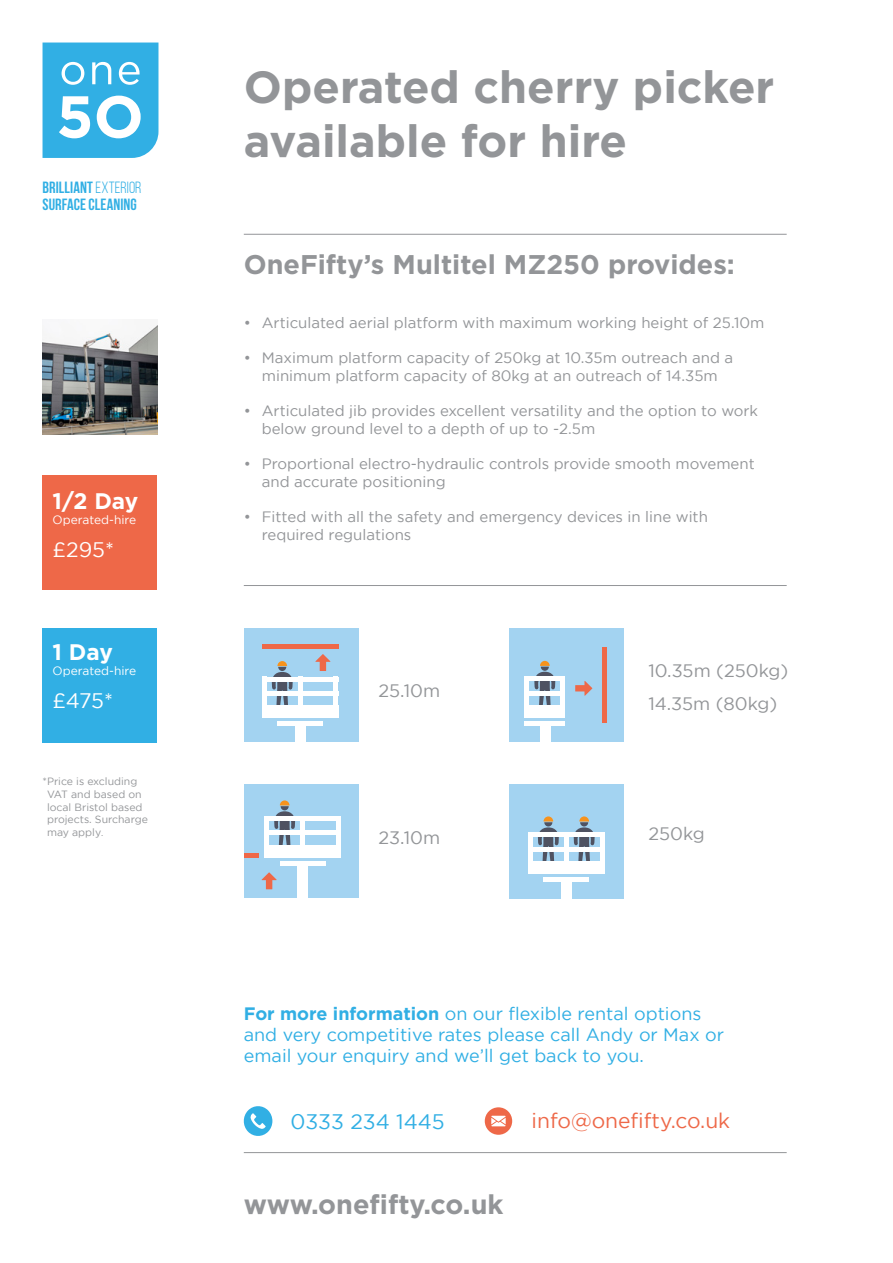
<style>
.page{position:relative;width:893px;height:1263px;background:#fff}
.page>*{position:absolute;margin:0;border:0;box-sizing:border-box;transform-origin:0 0}
.t1{font:700 45px "Gotham";color:#939598}
.t2{font:700 27px "Gotham";color:#939598}
.t3{font:700 22.5px "Gotham";letter-spacing:-.01em;color:#fff}
.t4{font:21px "Gotham";color:#ee6848}
.t5{font:21px "Gotham";color:#31afe4}
.t6{font:21px "Gotham";letter-spacing:-.015em;color:#fff}
.t7{font:18px/21px "Gotham";color:#31afe4}
.t8{font:18px "Gotham";color:#939598}
.t9{font:700 16.2px "Bebas Neue";letter-spacing:.005em;color:#31afe4}
.t10{font:15px/18px "Gotham";color:#939598}
.t11{font:12px "Gotham";color:#fff}
.t12{font:10.5px/12.6px "Gotham";color:#939598}
.s1{font-weight:400}
.s2{font-size:9px}
.s3{font-weight:700}
</style>
<div class="page">
<hr style="left:244px;top:234px;width:543px;height:1px;background:#939598">
<hr style="left:244px;top:585px;width:543px;height:1px;background:#939598">
<svg style="left:43px;top:43px;width:115px;height:115px"></svg>
<div style="left:244px;top:628px;width:115px;height:114px;background:#a3d3f1"></div>
<svg style="left:270px;top:661px;width:24px;height:45px"></svg>
<div style="left:262px;top:706px;width:76px;height:12px;background:#fff"></div>
<div style="left:262px;top:691px;width:76px;height:5px;background:#fff"></div>
<hr style="left:262px;top:677px;width:76px;height:4px;background:#fff">
<div style="left:262px;top:644px;width:76px;height:5px;background:#ee6848"></div>
<div style="left:262px;top:677px;width:5px;height:40px;background:#fff"></div>
<hr style="left:334px;top:677px;width:4px;height:40px;background:#fff">
<div style="left:298px;top:677px;width:5px;height:40px;background:#fff"></div>
<div style="left:277px;top:721px;width:46px;height:5px;background:#fff"></div>
<svg style="left:315px;top:654px;width:15px;height:17px"></svg>
<div style="left:295px;top:724px;width:11px;height:19px;background:#fff"></div>
<div style="left:244px;top:784px;width:115px;height:114px;background:#a3d3f1"></div>
<svg style="left:274px;top:800px;width:22px;height:45px"></svg>
<div style="left:264px;top:845px;width:77px;height:13px;background:#fff"></div>
<div style="left:264px;top:830px;width:77px;height:5px;background:#fff"></div>
<div style="left:264px;top:816px;width:77px;height:5px;background:#fff"></div>
<div style="left:264px;top:816px;width:5px;height:40px;background:#fff"></div>
<div style="left:336px;top:816px;width:5px;height:40px;background:#fff"></div>
<div style="left:300px;top:816px;width:5px;height:40px;background:#fff"></div>
<hr style="left:280px;top:861px;width:45px;height:4px;background:#fff">
<svg style="left:262px;top:872px;width:15px;height:17px"></svg>
<div style="left:297px;top:863px;width:11px;height:36px;background:#fff"></div>
<div style="left:509px;top:784px;width:115px;height:115px;background:#a3d3f1"></div>
<svg style="left:538px;top:816px;width:21px;height:45px"></svg>
<svg style="left:573px;top:816px;width:22px;height:45px"></svg>
<div style="left:528px;top:861px;width:76px;height:13px;background:#fff"></div>
<div style="left:528px;top:847px;width:76px;height:5px;background:#fff"></div>
<div style="left:528px;top:832px;width:76px;height:5px;background:#fff"></div>
<div style="left:528px;top:832px;width:5px;height:41px;background:#fff"></div>
<hr style="left:600px;top:832px;width:4px;height:41px;background:#fff">
<div style="left:564px;top:832px;width:5px;height:41px;background:#fff"></div>
<div style="left:543px;top:877px;width:46px;height:5px;background:#fff"></div>
<div style="left:561px;top:880px;width:11px;height:19px;background:#fff"></div>
<div style="left:509px;top:628px;width:115px;height:113px;background:#a3d3f1"></div>
<svg style="left:534px;top:661px;width:22px;height:44px"></svg>
<div style="left:524px;top:705px;width:41px;height:13px;background:#fff"></div>
<div style="left:524px;top:691px;width:40px;height:5px;background:#fff"></div>
<div style="left:524px;top:676px;width:41px;height:5px;background:#fff"></div>
<div style="left:524px;top:676px;width:5px;height:41px;background:#fff"></div>
<div style="left:560px;top:676px;width:5px;height:41px;background:#fff"></div>
<div style="left:524px;top:721px;width:41px;height:5px;background:#fff"></div>
<div style="left:540px;top:723px;width:11px;height:20px;background:#fff"></div>
<div style="left:602px;top:647px;width:5px;height:76px;background:#ee6848"></div>
<svg style="left:575px;top:681px;width:17px;height:15px"></svg>
<div style="left:43px;top:628px;width:114px;height:115px;background:#31afe4"></div>
<div style="left:43px;top:475px;width:114px;height:115px;background:#ee6848"></div>
<img style="left:43px;top:325px;width:114px;height:109px">
<hr style="left:244px;top:1152px;width:543px;height:1px;background:#939598">
<svg style="left:243px;top:1106px;width:29px;height:30px"></svg>
<div style="left:485px;top:1107px;width:27px;height:28px;background:#ee6848;border-radius:50%"></div>
<svg style="left:491px;top:1116px;width:15px;height:10px"></svg>
<div style="left:244px;top:853px;width:14px;height:5px;background:#ee6848"></div>
<p class="t9" style="left:43px;top:179px;width:101px">BRILLIANT <span class="s1">EXTERIOR</span></p>
<p class="t9" style="left:43px;top:195px;width:96px">SURFACE CLEANING</p>
<p class="t3" style="left:53px;top:486px;width:87px">1/2 Day</p>
<p class="t11" style="left:53px;top:513px;width:85px">Operated-hire</p>
<p class="t6" style="left:53px;top:538px;width:63px">£295*</p>
<p class="t3" style="left:53px;top:637px;width:62px">1 Day</p>
<p class="t11" style="left:53px;top:664px;width:85px">Operated-hire</p>
<p class="t6" style="left:53px;top:689px;width:62px">£475*</p>
<p class="t12" style="left:47px;top:775px;width:102px;text-indent:-5px">*Price is excluding<br>VAT and based on local Bristol based projects. Surcharge may apply<span class="s2">.</span></p>
<p class="t1" style="left:244px;top:57px;width:532px">Operated cherry picker</p>
<p class="t1" style="left:244px;top:111px;width:385px">available for hire</p>
<p class="t2" style="left:244px;top:247px;width:493px">OneFifty’s Multitel MZ250 provides:</p>
<p class="t10" style="left:244px;top:314px;width:522px">• Articulated aerial platform with maximum working height of 25.10m</p>
<p class="t10" style="left:244px;top:349px;width:491px;text-align:center">• Maximum platform capacity of 250kg at 10.35m outreach and a minimum platform capacity of 80kg at an outreach of 14.35m</p>
<p class="t10" style="left:262px;top:402px;width:498px;text-indent:-18px">• Articulated jib provides excellent versatility and the option to work below ground level to a depth of up to -2.5m</p>
<p class="t10" style="left:262px;top:455px;width:494px;text-indent:-18px">• Proportional electro-hydraulic controls provide smooth movement and accurate positioning</p>
<p class="t10" style="left:262px;top:508px;width:448px;text-indent:-18px">• Fitted with all the safety and emergency devices in line with required regulations</p>
<p class="t8" style="left:378px;top:681px;width:63px">25.10m</p>
<p class="t8" style="left:648px;top:661px;width:141px">10.35m (250kg)</p>
<p class="t8" style="left:648px;top:693px;width:130px">14.35m (80kg)</p>
<p class="t8" style="left:378px;top:827px;width:63px">23.10m</p>
<p class="t8" style="left:648px;top:823px;width:58px">250kg</p>
<p class="t7" style="left:244px;top:1002px;width:482px"><span class="s3">For more information</span> on our flexible rental options and very competitive rates please call Andy or Max or email your enquiry and we’ll get back to you.</p>
<p class="t5" style="left:291px;top:1110px;width:156px">0333 234 1445</p>
<p class="t4" style="left:532px;top:1109px;width:200px">info@onefifty.co.uk</p>
<p class="t2" style="left:244px;top:1187px;width:261px">www.onefifty.co.uk</p>
</div>
